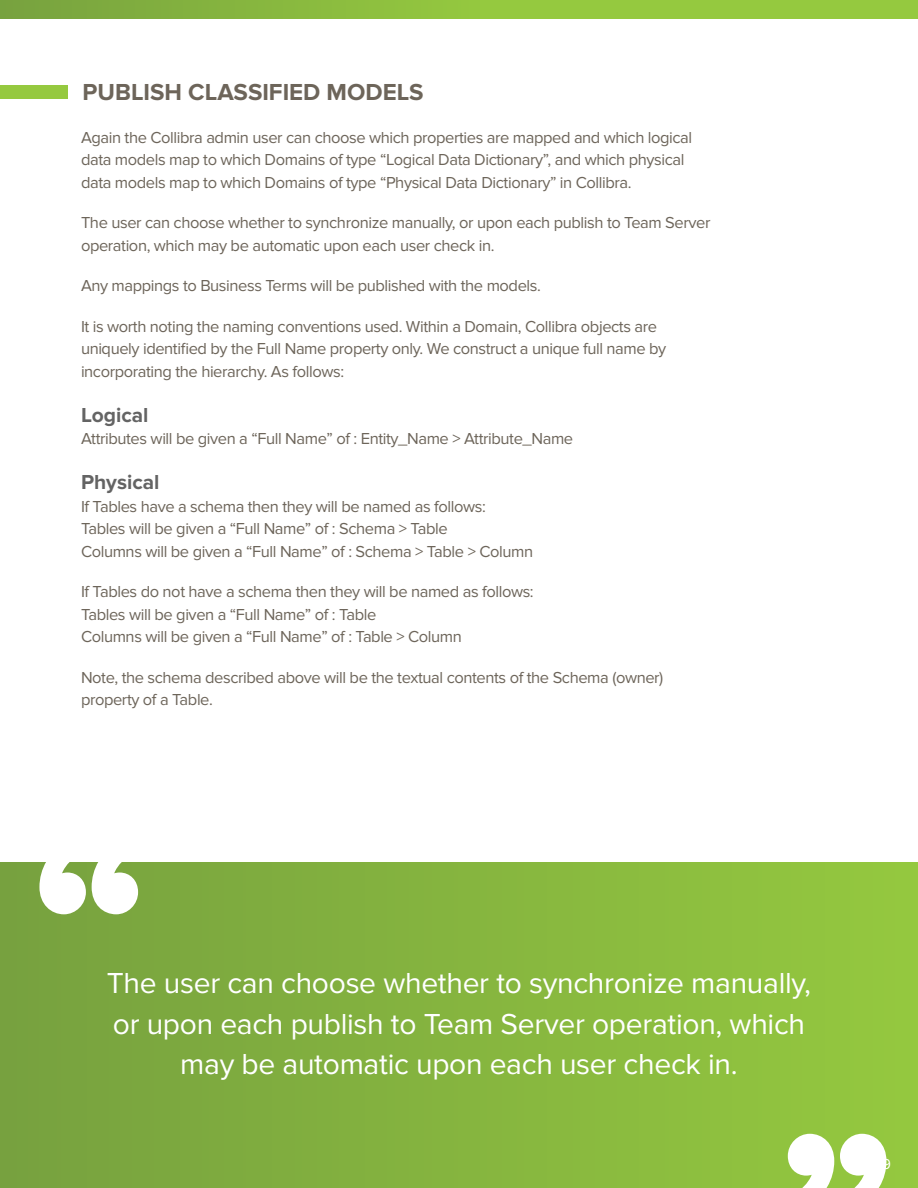
<style>
.page{position:relative;width:918px;height:1188px;background:#fff}
.page>*{position:absolute;margin:0;border:0;box-sizing:border-box;transform-origin:0 0}
.t1{font:30px/40.5px "Proxima Nova";letter-spacing:-.01em;color:#fff;text-align:center}
.t2{font:700 24px "Proxima Nova";color:#6d655a}
.t3{font:700 21px "Proxima Nova";color:#646464}
.t4{font:16.5px/22.5px "Proxima Nova";letter-spacing:-.025em;color:#6d655a}
.t5{font:15px "Proxima Nova";color:#fff}
</style>
<div class="page">
<div style="left:0;top:0;width:918px;height:19px;background:linear-gradient(to right,#7eaa3f,#9cd33f)"></div>
<svg style="left:0;top:1150px;width:918px;height:38px;background:#84b23f"></svg>
<div style="left:0;top:863px;width:918px;height:287px;background:linear-gradient(to right,#77a13f,#95c83f)"></div>
<svg style="left:39px;top:862px;width:99px;height:52px"></svg>
<svg style="left:788px;top:1134px;width:98px;height:54px"></svg>
<div style="left:0;top:85px;width:68px;height:13px;background:#95c93f"></div>
<h2 class="t2" style="left:83px;top:78px;width:343px">PUBLISH CLASSIFIED MODELS</h2>
<p class="t4" style="left:81px;top:126px;width:613px">Again the Collibra admin user can choose which properties are mapped and which logical data models map to which Domains of type “Logical Data Dictionary”, and which physical data models map to which Domains of type “Physical Data Dictionary” in Collibra.</p>
<p class="t4" style="left:81px;top:212px;width:631px">The user can choose whether to synchronize manually, or upon each publish to Team Server operation, which may be automatic upon each user check in.</p>
<p class="t4" style="left:81px;top:275px;width:461px">Any mappings to Business Terms will be published with the models.</p>
<p class="t4" style="left:81px;top:315px;width:587px">It is worth noting the naming conventions used. Within a Domain, Collibra objects are uniquely identified by the Full Name property only. We construct a unique full name by incorporating the hierarchy. As follows:</p>
<p class="t3" style="left:81px;top:403px;width:69px">Logical</p>
<p class="t4" style="left:81px;top:428px;width:494px">Attributes will be given a “Full Name” of : Entity_Name &gt; Attribute_Name</p>
<p class="t3" style="left:81px;top:470px;width:80px">Physical</p>
<p class="t4" style="left:81px;top:495px;width:454px">If Tables have a schema then they will be named as follows:<br>Tables will be given a “Full Name” of : Schema &gt; Table<br>Columns will be given a “Full Name” of : Schema &gt; Table &gt; Column</p>
<p class="t4" style="left:81px;top:581px;width:454px">If Tables do not have a schema then they will be named as follows:<br>Tables will be given a “Full Name” of : Table<br>Columns will be given a “Full Name” of : Table &gt; Column</p>
<p class="t4" style="left:81px;top:666px;width:584px">Note, the schema described above will be the textual contents of the Schema (owner) property of a Table.</p>
<h1 class="t1" style="left:107px;top:963px;width:706px">The user can choose whether to synchronize manually, or upon each publish to Team Server operation, which may be automatic upon each user check in.</h1>
<p class="t5" style="left:882px;top:1155px;width:10px">9</p>
</div>
